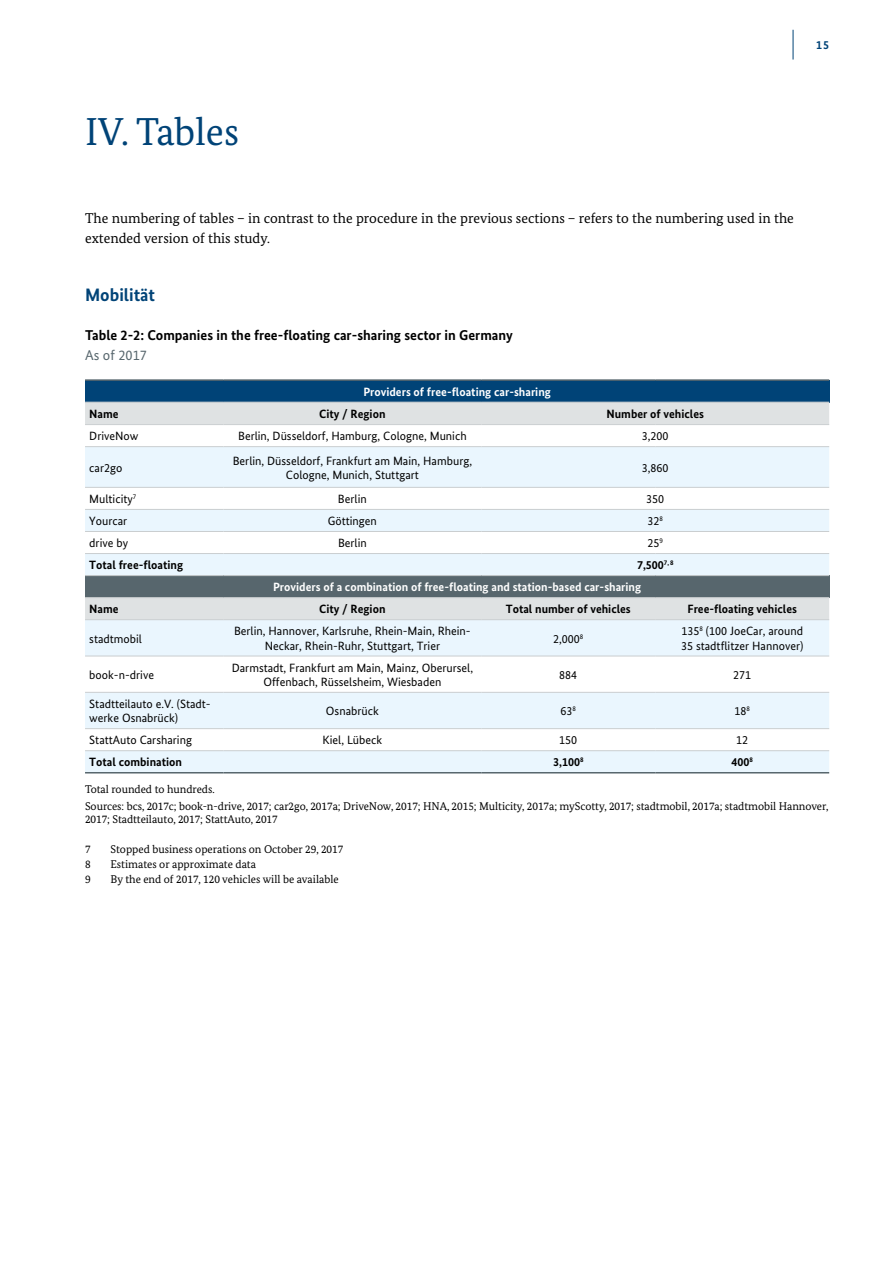
<style>
.page{position:relative;width:893px;height:1263px;background:#fff}
.page>*{position:absolute;margin:0;border:0;box-sizing:border-box;transform-origin:0 0}
.t1{font:39px "Bundes Serif";color:#004377}
.t2{font:700 18px "Bundes Sans";color:#004377}
.t3{font:14.25px/19.5px "Bundes Serif";color:#000}
.t4{font:700 14.25px "Bundes Sans";color:#000}
.t5{font:14.25px "Bundes Sans";color:#57666d}
.p_tabelle_li{font:12px/14.2px "Bundes Sans";color:#000;text-align:center}
.p_tabelle_li-2{font:700 12px "Bundes Sans";color:#000}
.Tabelle-head{font:700 12px "Bundes Sans";color:#fff}
.t6{font:700 12px "Bundes Sans";color:#004377}
.t7{font:11.25px/12.8px "Bundes Serif";letter-spacing:-.005em;color:#000}
</style>
<div class="page">
<div style="left:85px;top:380px;width:744px;height:22px;background:#004377"></div>
<div style="left:85px;top:403px;width:744px;height:21px;background:#dfe2e3"></div>
<svg style="left:85px;top:447px;width:744px;height:84px;fill:#eaf6fe"></svg>
<svg style="left:85px;top:554px;width:744px;height:218px;fill:#eaf6fe"></svg>
<div style="left:85px;top:576px;width:744px;height:22px;background:#57666d"></div>
<div style="left:85px;top:598px;width:744px;height:21px;background:#dfe2e3"></div>
<hr style="left:85px;top:379px;width:138px;height:2px;background:#57666d">
<hr style="left:223px;top:379px;width:258px;height:2px;background:#57666d">
<hr style="left:481px;top:379px;width:174px;height:2px;background:#57666d">
<hr style="left:655px;top:379px;width:174px;height:2px;background:#57666d">
<hr style="left:85px;top:772px;width:138px;height:1px;background:#57666d">
<hr style="left:223px;top:772px;width:258px;height:1px;background:#57666d">
<hr style="left:481px;top:772px;width:174px;height:1px;background:#57666d">
<hr style="left:655px;top:772px;width:174px;height:1px;background:#57666d">
<hr style="left:85px;top:402px;width:138px;height:1px;background:#caced0">
<hr style="left:223px;top:402px;width:258px;height:1px;background:#caced0">
<hr style="left:481px;top:402px;width:174px;height:1px;background:#caced0">
<hr style="left:655px;top:402px;width:174px;height:1px;background:#caced0">
<hr style="left:85px;top:424px;width:138px;height:1px;background:#caced0">
<hr style="left:223px;top:424px;width:258px;height:1px;background:#caced0">
<hr style="left:481px;top:424px;width:174px;height:1px;background:#caced0">
<hr style="left:655px;top:424px;width:174px;height:1px;background:#caced0">
<hr style="left:85px;top:446px;width:138px;height:1px;background:#caced0">
<hr style="left:223px;top:446px;width:258px;height:1px;background:#caced0">
<hr style="left:481px;top:446px;width:174px;height:1px;background:#caced0">
<hr style="left:655px;top:446px;width:174px;height:1px;background:#caced0">
<hr style="left:85px;top:487px;width:138px;height:1px;background:#caced0">
<hr style="left:223px;top:487px;width:258px;height:1px;background:#caced0">
<hr style="left:481px;top:487px;width:174px;height:1px;background:#caced0">
<hr style="left:655px;top:487px;width:174px;height:1px;background:#caced0">
<hr style="left:85px;top:509px;width:138px;height:1px;background:#caced0">
<hr style="left:223px;top:509px;width:258px;height:1px;background:#caced0">
<hr style="left:481px;top:509px;width:174px;height:1px;background:#caced0">
<hr style="left:655px;top:509px;width:174px;height:1px;background:#caced0">
<hr style="left:85px;top:531px;width:138px;height:1px;background:#caced0">
<hr style="left:223px;top:531px;width:258px;height:1px;background:#caced0">
<hr style="left:481px;top:531px;width:174px;height:1px;background:#caced0">
<hr style="left:655px;top:531px;width:174px;height:1px;background:#caced0">
<hr style="left:85px;top:553px;width:138px;height:1px;background:#caced0">
<hr style="left:223px;top:553px;width:258px;height:1px;background:#caced0">
<hr style="left:481px;top:553px;width:174px;height:1px;background:#caced0">
<hr style="left:655px;top:553px;width:174px;height:1px;background:#caced0">
<hr style="left:85px;top:575px;width:138px;height:1px;background:#caced0">
<hr style="left:223px;top:575px;width:258px;height:1px;background:#caced0">
<hr style="left:481px;top:575px;width:174px;height:1px;background:#caced0">
<hr style="left:655px;top:575px;width:174px;height:1px;background:#caced0">
<hr style="left:85px;top:597px;width:138px;height:1px;background:#caced0">
<hr style="left:223px;top:597px;width:258px;height:1px;background:#caced0">
<hr style="left:481px;top:597px;width:174px;height:1px;background:#caced0">
<hr style="left:655px;top:597px;width:174px;height:1px;background:#caced0">
<hr style="left:85px;top:619px;width:138px;height:1px;background:#caced0">
<hr style="left:223px;top:619px;width:258px;height:1px;background:#caced0">
<hr style="left:481px;top:619px;width:174px;height:1px;background:#caced0">
<hr style="left:655px;top:619px;width:174px;height:1px;background:#caced0">
<hr style="left:85px;top:656px;width:138px;height:1px;background:#caced0">
<hr style="left:223px;top:656px;width:258px;height:1px;background:#caced0">
<hr style="left:481px;top:656px;width:174px;height:1px;background:#caced0">
<hr style="left:655px;top:656px;width:174px;height:1px;background:#caced0">
<hr style="left:85px;top:692px;width:138px;height:1px;background:#caced0">
<hr style="left:223px;top:692px;width:258px;height:1px;background:#caced0">
<hr style="left:481px;top:692px;width:174px;height:1px;background:#caced0">
<hr style="left:655px;top:692px;width:174px;height:1px;background:#caced0">
<hr style="left:85px;top:728px;width:138px;height:1px;background:#caced0">
<hr style="left:223px;top:728px;width:258px;height:1px;background:#caced0">
<hr style="left:481px;top:728px;width:174px;height:1px;background:#caced0">
<hr style="left:655px;top:728px;width:174px;height:1px;background:#caced0">
<hr style="left:85px;top:750px;width:138px;height:1px;background:#caced0">
<hr style="left:223px;top:750px;width:258px;height:1px;background:#caced0">
<hr style="left:481px;top:750px;width:174px;height:1px;background:#caced0">
<hr style="left:655px;top:750px;width:174px;height:1px;background:#caced0">
<hr style="left:793px;top:30px;width:1px;height:30px;background:#004377">
<p class="t6" style="left:816px;top:37px;width:15px">15</p>
<h2 class="t1" style="left:85px;top:108px;width:156px">IV. Tables</h2>
<p class="t3" style="left:85px;top:209px;width:710px">The numbering of tables – in contrast to the procedure in the previous sections – refers to the numbering used in the extended version of this study.</p>
<h3 class="t2" style="left:85px;top:284px;width:72px">Mobilität</h3>
<p class="t4" style="left:85px;top:327px;width:429px">Table 2-2: Companies in the free-floating car-sharing sector in Germany</p>
<p class="t5" style="left:85px;top:346px;width:63px">As of 2017</p>
<p class="Tabelle-head" style="left:363px;top:384px;width:189px">Providers of free-floating car-sharing</p>
<p class="p_tabelle_li-2" style="left:89px;top:407px;width:31px">Name</p>
<p class="p_tabelle_li-2" style="left:319px;top:407px;width:68px">City / Region</p>
<p class="p_tabelle_li-2" style="left:606px;top:407px;width:99px">Number of vehicles</p>
<p class="p_tabelle_li" style="left:89px;top:429px;width:51px">DriveNow</p>
<p class="p_tabelle_li" style="left:238px;top:429px;width:230px">Berlin, Düsseldorf, Hamburg, Cologne, Munich</p>
<p class="p_tabelle_li" style="left:642px;top:429px;width:28px">3,200</p>
<p class="p_tabelle_li" style="left:89px;top:460px;width:35px">car2go</p>
<p class="p_tabelle_li" style="left:233px;top:453px;width:241px">Berlin, Düsseldorf, Frankfurt am Main, Hamburg,<br>Cologne, Munich, Stuttgart</p>
<p class="p_tabelle_li" style="left:642px;top:460px;width:28px">3,860</p>
<p class="p_tabelle_li" style="left:89px;top:492px;width:49px">Multicity<sup>7</sup></p>
<p class="p_tabelle_li" style="left:338px;top:492px;width:30px">Berlin</p>
<p class="p_tabelle_li" style="left:646px;top:492px;width:19px">350</p>
<p class="p_tabelle_li" style="left:89px;top:514px;width:40px">Yourcar</p>
<p class="p_tabelle_li" style="left:328px;top:514px;width:51px">Göttingen</p>
<p class="p_tabelle_li" style="left:647px;top:514px;width:17px">32<sup>8</sup></p>
<p class="p_tabelle_li" style="left:89px;top:536px;width:40px">drive by</p>
<p class="p_tabelle_li" style="left:338px;top:536px;width:30px">Berlin</p>
<p class="p_tabelle_li" style="left:647px;top:536px;width:17px">25<sup>9</sup></p>
<p class="p_tabelle_li-2" style="left:89px;top:558px;width:95px">Total free-floating</p>
<p class="p_tabelle_li-2" style="left:637px;top:558px;width:38px">7,500<sup>7,</sup> <sup>8</sup></p>
<p class="Tabelle-head" style="left:273px;top:580px;width:370px">Providers of a combination of free-floating and station-based car-sharing</p>
<p class="p_tabelle_li-2" style="left:89px;top:602px;width:31px">Name</p>
<p class="p_tabelle_li-2" style="left:319px;top:602px;width:68px">City / Region</p>
<p class="p_tabelle_li-2" style="left:506px;top:602px;width:127px">Total number of vehicles</p>
<p class="p_tabelle_li-2" style="left:687px;top:602px;width:111px">Free-floating vehicles</p>
<p class="p_tabelle_li" style="left:89px;top:631px;width:54px">stadtmobil</p>
<p class="p_tabelle_li" style="left:234px;top:624px;width:238px">Berlin, Hannover, Karlsruhe, Rhein-Main, Rhein-<br>Neckar, Rhein-Ruhr, Stuttgart, Trier</p>
<p class="p_tabelle_li" style="left:553px;top:631px;width:32px">2,000<sup>8</sup></p>
<p class="p_tabelle_li" style="left:681px;top:624px;width:124px;text-align:left">135<sup>8</sup> (100 JoeCar, around<br>35 stadtflitzer Hannover)</p>
<p class="p_tabelle_li" style="left:89px;top:667px;width:66px">book-n-drive</p>
<p class="p_tabelle_li" style="left:232px;top:660px;width:243px">Darmstadt, Frankfurt am Main, Mainz, Oberursel,<br>Offenbach, Rüsselsheim, Wiesbaden</p>
<p class="p_tabelle_li" style="left:559px;top:667px;width:19px">884</p>
<p class="p_tabelle_li" style="left:733px;top:667px;width:19px">271</p>
<p class="p_tabelle_li" style="left:89px;top:697px;width:123px;text-align:left">Stadtteilauto e.V. (Stadt&shy;werke Osnabrück)</p>
<p class="p_tabelle_li" style="left:326px;top:704px;width:54px">Osnabrück</p>
<p class="p_tabelle_li" style="left:561px;top:704px;width:17px">63<sup>8</sup></p>
<p class="p_tabelle_li" style="left:734px;top:704px;width:17px">18<sup>8</sup></p>
<p class="p_tabelle_li" style="left:89px;top:733px;width:104px">StattAuto Carsharing</p>
<p class="p_tabelle_li" style="left:323px;top:733px;width:61px">Kiel, Lübeck</p>
<p class="p_tabelle_li" style="left:559px;top:733px;width:19px">150</p>
<p class="p_tabelle_li" style="left:736px;top:733px;width:13px">12</p>
<p class="p_tabelle_li-2" style="left:89px;top:755px;width:94px">Total combination</p>
<p class="p_tabelle_li-2" style="left:553px;top:755px;width:32px">3,100<sup>8</sup></p>
<p class="p_tabelle_li-2" style="left:731px;top:755px;width:23px">400<sup>8</sup></p>
<p class="t7" style="left:85px;top:783px;width:131px">Total rounded to hundreds.</p>
<p class="t7" style="left:85px;top:800px;width:745px">Sources: bcs, 2017c; book-n-drive, 2017; car2go, 2017a; DriveNow, 2017; HNA, 2015; Multicity, 2017a; myScotty, 2017; stadtmobil, 2017a; stadtmobil Hannover,<br>2017; Stadtteilauto, 2017; StattAuto, 2017</p>
<p class="t7" style="left:85px;top:842px;width:7px">7</p>
<p class="t7" style="left:111px;top:842px;width:234px">Stopped business operations on October 29, 2017</p>
<p class="t7" style="left:85px;top:857px;width:7px">8</p>
<p class="t7" style="left:111px;top:857px;width:147px">Estimates or approximate data</p>
<p class="t7" style="left:85px;top:872px;width:7px">9</p>
<p class="t7" style="left:111px;top:872px;width:230px">By the end of 2017, 120 vehicles will be available</p>
</div>
